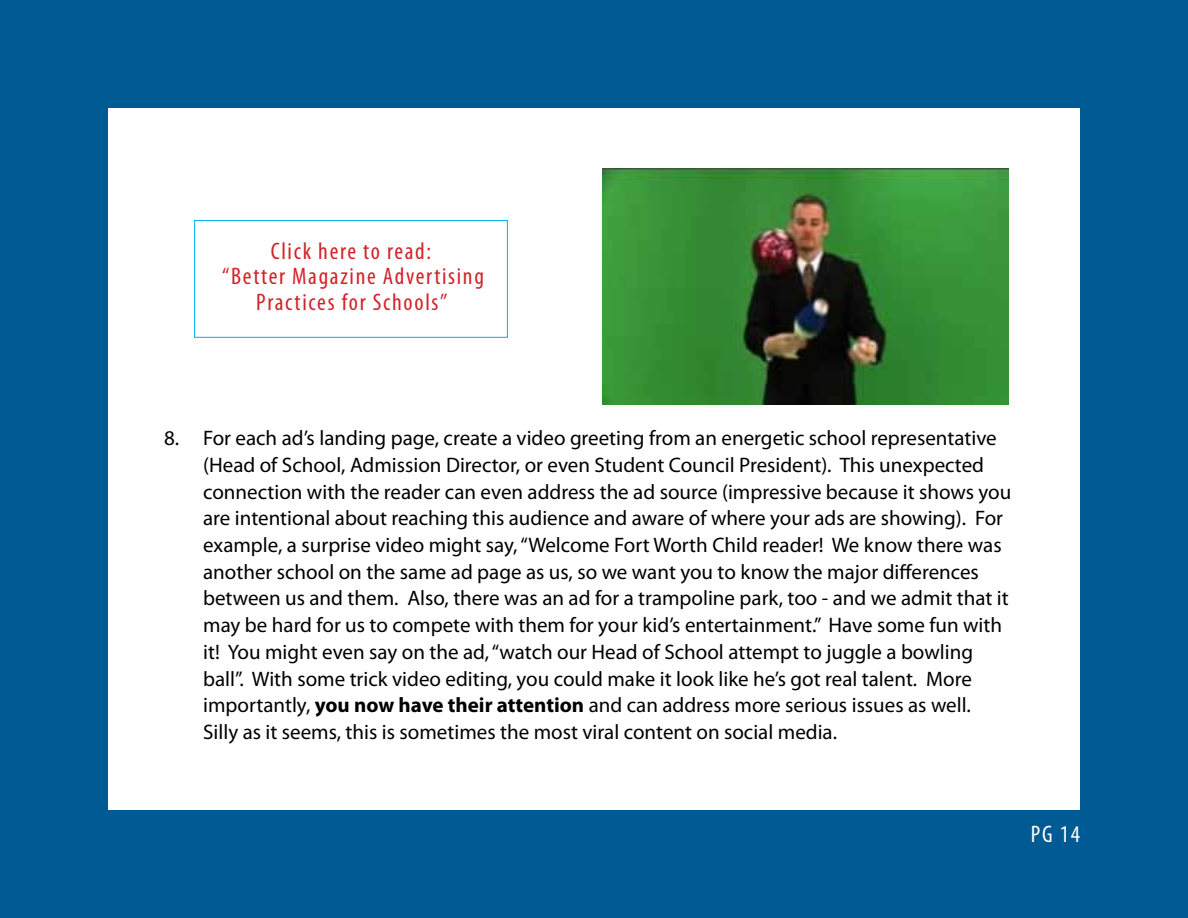
<style>
.page{position:relative;width:1188px;height:918px;background:#005b94}
.page>*{position:absolute;margin:0;border:0;box-sizing:border-box;transform-origin:0 0}
.t1{font:condensed 24px/25.5px "Myriad Pro";letter-spacing:.07em;color:#d2232a;text-align:center}
.t2{font:condensed 24px "Myriad Pro";color:#fff}
.t3{font:21px/26.7px "Myriad Pro";color:#000}
.s1{font-weight:700}
</style>
<div class="page">
<div style="left:108px;top:108px;width:972px;height:702px;background:#fff"></div>
<img style="left:603px;top:168px;width:406px;height:237px">
<div style="left:194px;top:220px;width:314px;height:118px;background:#fff;border:1px solid #01b1ec"></div>
<p class="t1" style="left:222px;top:238px;width:263px">Click here to read:<br>“Better Magazine Advertising<br>Practices for Schools”</p>
<p class="t3" style="left:203px;top:424px;width:810px;text-indent:-39px">8. For each ad’s landing page, create a video greeting from an energetic school representative (Head of School, Admission Director, or even Student Council President). This unexpected connection with the reader can even address the ad source (impressive because it shows you are intentional about reaching this audience and aware of where your ads are showing). For example, a surprise video might say, “Welcome Fort Worth Child reader! We know there was another school on the same ad page as us, so we want you to know the major differences between us and them. Also, there was an ad for a trampoline park, too - and we admit that it may be hard for us to compete with them for your kid’s entertainment.” Have some fun with it! You might even say on the ad, “watch our Head of School attempt to juggle a bowling ball”. With some trick video editing, you could make it look like he’s got real talent. More importantly, <span class="s1">you now have their attention</span> and can address more serious issues as well.<br>Silly as it seems, this is sometimes the most viral content on social media.</p>
<p class="t2" style="left:1031px;top:819px;width:51px">PG 14</p>
</div>
